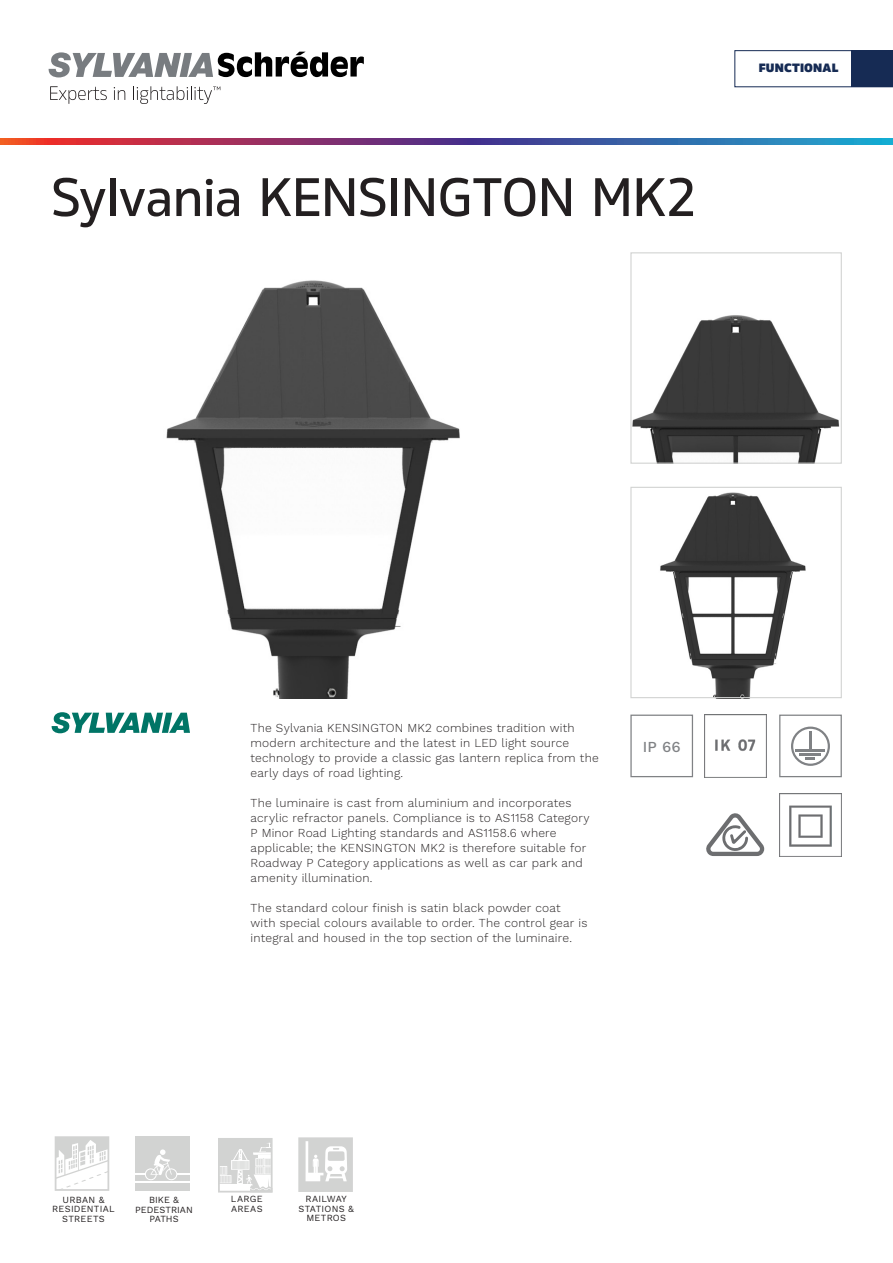
<style>
.page{position:relative;width:893px;height:1263px;background:#fff}
.page>*{position:absolute;margin:0;border:0;box-sizing:border-box;transform-origin:0 0}
.PRODUCT_NAME_F_OK{font:500 54px "Rleud";letter-spacing:-.01em;color:#231f20}
.TXT_-_BODY_TEXTE{font:500 15px "Work Sans";color:#808285}
.BODY_TEXTE_F{font:300 12px/15px "Work Sans";letter-spacing:.015em;color:#231f20}
.BODY_TEXTE_F_OK{font:900 12px "Rleud";letter-spacing:.015em;color:#162b54}
.TXT_-_TITRE_1{font:9.3px/9.3px "Work Sans";letter-spacing:.025em;color:#231f20;text-align:center}
.TXT_-_TITRE_1-2{font:9.3px/9.3px "Work Sans";letter-spacing:.005em;color:#231f20;text-align:center}
</style>
<div class="page">
<img style="left:660px;top:492px;width:146px;height:204px">
<img style="left:166px;top:280px;width:294px;height:419px">
<div style="left:630px;top:487px;width:212px;height:211px;border:1px solid #d2d3d2"></div>
<div style="left:630px;top:714px;width:63px;height:63px;border:1px solid #808285"></div>
<img style="left:632px;top:315px;width:208px;height:147px">
<div style="left:630px;top:252px;width:212px;height:212px;border:1px solid #d2d3d2"></div>
<svg style="left:734px;top:50px;width:159px;height:37px"></svg>
<div style="left:852px;top:50px;width:41px;height:36px;background:#162b54"></div>
<svg style="left:0;top:138px;width:893px;height:7px;background:#6d4e81"></svg>
<svg style="left:48px;top:52px;width:316px;height:25px"></svg>
<svg style="left:50px;top:86px;width:57px;height:18px"></svg>
<svg style="left:114px;top:87px;width:11px;height:13px"></svg>
<svg style="left:133px;top:86px;width:87px;height:18px"></svg>
<img style="left:704px;top:714px;width:63px;height:63px">
<svg style="left:51px;top:712px;width:139px;height:21px"></svg>
<div style="left:779px;top:714px;width:63px;height:63px;border:1px solid #808285"></div>
<svg style="left:791px;top:726px;width:39px;height:40px"></svg>
<hr style="left:809px;top:732px;width:3px;height:18px;background:#808285">
<svg style="left:55px;top:1136px;width:54px;height:55px"></svg>
<div style="left:135px;top:1136px;width:55px;height:55px;background:#d2d3d2"></div>
<hr style="left:135px;top:1181px;width:54px;height:2px;background:#fff">
<svg style="left:135px;top:1149px;width:54px;height:32px"></svg>
<svg style="left:218px;top:1138px;width:55px;height:54px"></svg>
<svg style="left:298px;top:1137px;width:55px;height:55px"></svg>
<svg style="left:706px;top:813px;width:58px;height:43px"></svg>
<img style="left:779px;top:794px;width:63px;height:62px">
<p class="PRODUCT_NAME_F_OK" style="left:51px;top:161px;width:646px">Sylvania KENSINGTON MK2</p>
<p class="BODY_TEXTE_F_OK" style="left:759px;top:58px;width:81px">FUNCTIONAL</p>
<p class="BODY_TEXTE_F" style="left:251px;top:721px;width:350px">The Sylvania KENSINGTON MK2 combines tradition with modern architecture and the latest in LED light source technology to provide a classic gas lantern replica from the early days of road lighting.</p>
<p class="BODY_TEXTE_F" style="left:251px;top:796px;width:341px">The luminaire is cast from aluminium and incorporates acrylic refractor panels. Compliance is to AS1158 Category P Minor Road Lighting standards and AS1158.6 where applicable; the KENSINGTON MK2 is therefore suitable for Roadway P Category applications as well as car park and amenity illumination.</p>
<p class="BODY_TEXTE_F" style="left:251px;top:901px;width:338px">The standard colour finish is satin black powder coat with special colours available to order. The control gear is integral and housed in the top section of the luminaire.</p>
<p class="TXT_-_BODY_TEXTE" style="left:643px;top:738px;width:39px">IP 66</p>
<p class="TXT_-_TITRE_1" style="left:63px;top:1196px;width:43px">URBAN &amp;</p>
<p class="TXT_-_TITRE_1" style="left:52px;top:1205px;width:64px">RESIDENTIAL<br>STREETS</p>
<p class="TXT_-_TITRE_1-2" style="left:135px;top:1196px;width:59px">BIKE &amp;<br>PEDESTRIAN</p>
<p class="TXT_-_TITRE_1" style="left:149px;top:1214px;width:31px">PATHS</p>
<p class="TXT_-_TITRE_1" style="left:231px;top:1195px;width:33px;text-align:left">LARGE<br>AREAS</p>
<p class="TXT_-_TITRE_1" style="left:298px;top:1195px;width:57px">RAILWAY<br>STATIONS &amp;<br>METROS</p>
</div>
